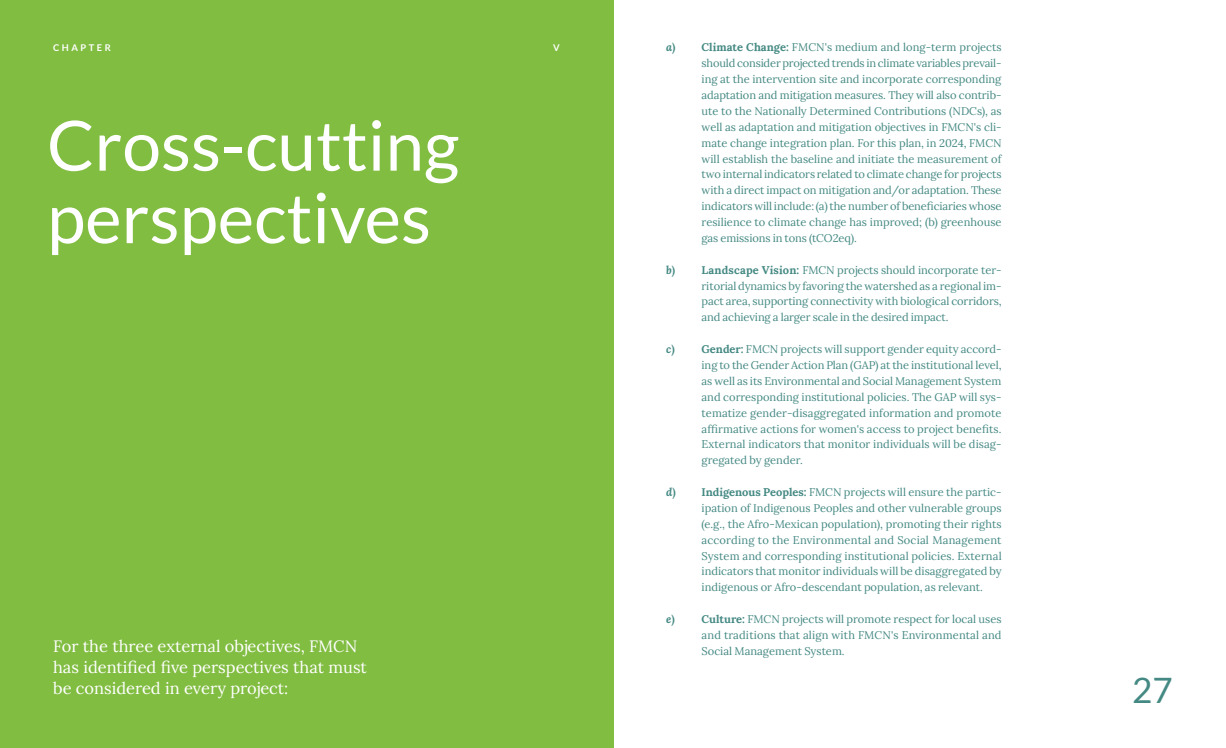
<style>
.page{position:relative;width:1226px;height:748px;background:#fff}
.page>*{position:absolute;margin:0;border:0;box-sizing:border-box;transform-origin:0 0}
.t1{font:69.25px/72.5px "Lato";color:#fff}
.t2{font:35px "Lato";color:#448983}
.t3{font:16.38px/21px "Lora";color:#fff}
.t4{font:11.12px/15.9px "Lora";color:#448983;text-align:justify}
.t5{font:italic 700 11.12px "Lora";color:#448983}
.t6{font:700 9.25px "Lato";letter-spacing:.27em;color:#fff}
.s1{font-weight:700;font-style:italic}
.s2{font-weight:700}
.s3{font-style:normal}
</style>
<div class="page">
<div style="left:0;top:0;width:613px;height:748px;background:#81bd41"></div>
<p class="t6" style="left:53px;top:42px;width:59px">CHAPTER</p>
<p class="t6" style="left:553px;top:42px;width:8px">V</p>
<h1 class="t1" style="left:47px;top:109px;width:414px">Cross-cutting perspectives</h1>
<h3 class="t3" style="left:53px;top:634px;width:315px">For the three external objectives, FMCN has identified five perspectives that must be considered in every project:</h3>
<p class="t4" style="left:702px;top:39px;width:302px;text-indent:-35px"><span class="s1">a</span><span class="s2">) Climate Change:</span> FMCN's medium and long-term projects should consider projected trends in climate variables prevail&shy;ing at the intervention site and incorporate corresponding adaptation and mitigation measures. They will also contrib&shy;ute to the Nationally Determined Contributions (NDCs), as well as adaptation and mitigation objectives in FMCN's cli&shy;mate change integration plan. For this plan, in 2024, FMCN will establish the baseline and initiate the measurement of two internal indicators related to climate change for projects with a direct impact on mitigation and/or adaptation. These indicators will include: (a) the number of beneficiaries whose resilience to climate change has improved; (b) greenhouse gas emissions in tons (tCO2eq).</p>
<p class="t4" style="left:702px;top:261px;width:301px;text-indent:-35px"><span class="s1">b</span><span class="s2">) Landscape Vision:</span> FMCN projects should incorporate ter&shy;ritorial dynamics by favoring the watershed as a regional im&shy;pact area, supporting connectivity with biological corridors, and achieving a larger scale in the desired impact.</p>
<p class="t5" style="left:666px;top:341px;width:10px">c<span class="s3">)</span></p>
<p class="t4" style="left:702px;top:340px;width:302px"><span class="s2">Gender:</span> FMCN projects will support gender equity accord&shy;ing to the Gender Action Plan (GAP) at the institutional level, as well as its Environmental and Social Management System and corresponding institutional policies. The GAP will sys&shy;tematize gender-disaggregated information and promote affirmative actions for women's access to project benefits.<br>External indicators that monitor individuals will be disag&shy;gregated by gender.</p>
<p class="t4" style="left:702px;top:483px;width:302px;text-indent:-35px"><span class="s1">d</span><span class="s2">) Indigenous Peoples:</span> FMCN projects will ensure the partic&shy;ipation of Indigenous Peoples and other vulnerable groups (e.g., the Afro-Mexican population), promoting their rights according to the Environmental and Social Management System and corresponding institutional policies. External indicators that monitor individuals will be disaggregated by indigenous or Afro-descendant population, as relevant.</p>
<p class="t5" style="left:666px;top:611px;width:10px">e<span class="s3">)</span></p>
<p class="t4" style="left:702px;top:610px;width:302px"><span class="s2">Culture:</span> FMCN projects will promote respect for local uses and traditions that align with FMCN's Environmental and Social Management System.</p>
<h2 class="t2" style="left:1132px;top:670px;width:42px">27</h2>
</div>
